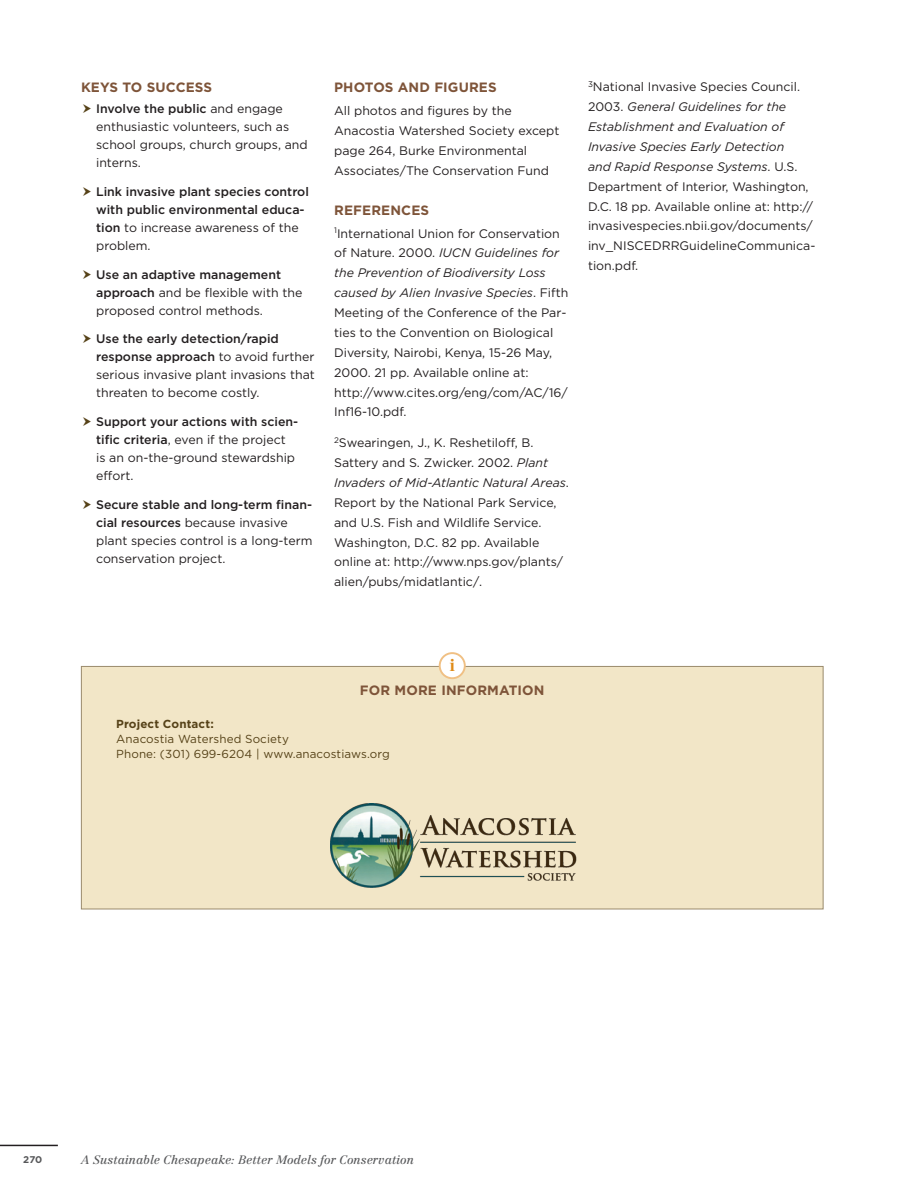
<style>
.page{position:relative;width:918px;height:1188px;background:#fff}
.page>*{position:absolute;margin:0;border:0;box-sizing:border-box;transform-origin:0 0}
.Paragraph_Sub_Sectio{font:16.35px "Centennial Bold Os F";color:#df8b17}
.Paragraph_Sub_Titles{font:700 13.5px "Gotham";letter-spacing:.01em;color:#7e5439}
.Paragraph_Style{font:12.3px/19.8px "Gotham";color:#231f20}
.Paragraph_Style_Bull{font:12.3px/18px "Gotham";color:#231f20}
.Paragraph_Style_Bull-2{font:500 12.3px/18px "Gotham";color:#231f20}
.t1{font:italic 12px "Centennial";color:#57585a}
.ForMoreInfo-text{font:11.7px/15px "Gotham";letter-spacing:.01em;color:#564218}
.t2{font:700 9.75px "Gotham";color:#57585a}
.s1{font-weight:500}
.s2{font-weight:400}
.s3{font-style:italic}
.s4{font-weight:700}
</style>
<div class="page">
<hr style="left:0;top:1145px;width:58px;height:1px;background:#231f20">
<div style="left:81px;top:666px;width:743px;height:243px;background:#f2e6c7;border:1px solid #9a8a6c"></div>
<div style="left:440px;top:653px;width:25px;height:25px;background:#fff;border-radius:50%"></div>
<div style="left:439px;top:652px;width:27px;height:27px;border:2px solid #f0c084;border-radius:50%"></div>
<img style="left:330px;top:804px;width:247px;height:83px">
<p class="Paragraph_Sub_Titles" style="left:81px;top:79px;width:96px">KEYS TO SUCCE</p>
<p class="Paragraph_Sub_Titles" style="left:195px;top:79px;width:19px">SS</p>
<p class="Paragraph_Style_Bull" style="left:96px;top:99px;width:213px"><span class="s1">Involve the public</span> and engage enthusiastic volunteers, such as school groups, church groups, and interns.</p>
<p class="Paragraph_Style_Bull-2" style="left:96px;top:182px;width:214px">Link invasive plant species control with public environmental educa&shy;tion <span class="s2">to increase awareness of the problem.</span></p>
<p class="Paragraph_Style_Bull" style="left:96px;top:265px;width:208px"><span class="s1">Use an adaptive management approach</span> and be flexible with the proposed control methods.</p>
<p class="Paragraph_Style_Bull" style="left:96px;top:330px;width:220px"><span class="s1">Use the early detection/rapid response approach</span> to avoid further serious invasive plant invasions that threaten to become costly.</p>
<p class="Paragraph_Style_Bull" style="left:96px;top:413px;width:204px"><span class="s1">Support your actions with scien&shy;tific criteria</span>, even if the project is an on-the-ground stewardship effort.</p>
<p class="Paragraph_Style_Bull" style="left:96px;top:495px;width:218px"><span class="s1">Secure stable and long-term finan&shy;cial resources</span> because invasive plant species control is a long-term conservation project.</p>
<p class="Paragraph_Sub_Titles" style="left:334px;top:80px;width:164px">PHOTOS AND FIGURES</p>
<p class="Paragraph_Style" style="left:334px;top:101px;width:227px">All photos and figures by the<br>Anacostia Watershed Society except page 264, Burke Environmental<br>Associates/The Conservation Fund</p>
<p class="Paragraph_Sub_Titles" style="left:334px;top:202px;width:10px">REFE</p>
<p class="Paragraph_Sub_Titles" style="left:371px;top:202px;width:59px">RENCES</p>
<p class="Paragraph_Style" style="left:334px;top:223px;width:236px"><sup>1</sup>International Union for Conservation of Nature. 2000. <span class="s3">IUCN Guidelines for the Prevention of Biodiversity Loss caused by Alien Invasive Species</span>. Fifth Meeting of the Conference of the Par&shy;ties to the Convention on Biological Diversity, Nairobi, Kenya, 15-26 May, 2000. 21 pp. Available online at: http://www.cites.org/eng/com/AC/16/ Inf16-10.pdf.</p>
<p class="Paragraph_Style" style="left:334px;top:433px;width:236px"><sup>2</sup>Swearingen, J., K. Reshetiloff, B.<br>Sattery and S. Zwicker. 2002. <span class="s3">Plant Invaders of Mid-Atlantic Natural Areas</span>.<br>Report by the National Park Service, and U.S. Fish and Wildlife Service.<br>Washington, D.C. 82 pp. Available online at: http://www.nps.gov/plants/ alien/pubs/midatlantic/.</p>
<p class="Paragraph_Style" style="left:588px;top:77px;width:229px"><sup>3</sup>National Invasive Species Council.<br>2003. <span class="s3">General Guidelines for the Establishment and Evaluation of Invasive Species Early Detection<br>and Rapid Response Systems</span>. U.S.<br>Department of Interior, Washington, D.C. 18 pp. Available online at: http:// invasivespecies.nbii.gov/documents/ inv_NISCEDRRGuidelineCommunica&shy;tion.pdf.</p>
<p class="Paragraph_Sub_Sectio" style="left:450px;top:656px;width:7px">i</p>
<p class="Paragraph_Sub_Titles" style="left:360px;top:683px;width:186px">FOR MORE I NFORMATION</p>
<p class="ForMoreInfo-text" style="left:116px;top:717px;width:275px"><span class="s4">PROJECT CONTACT:<br></span>Anacostia Watershed Society<br>Phone: (301) 699-6204 | www.anacostiaws.org</p>
<p class="t2" style="left:23px;top:1154px;width:20px">270</p>
<p class="t1" style="left:81px;top:1153px;width:335px">A Sustainable Chesapeake: Better Models for Conservation</p>
</div>
